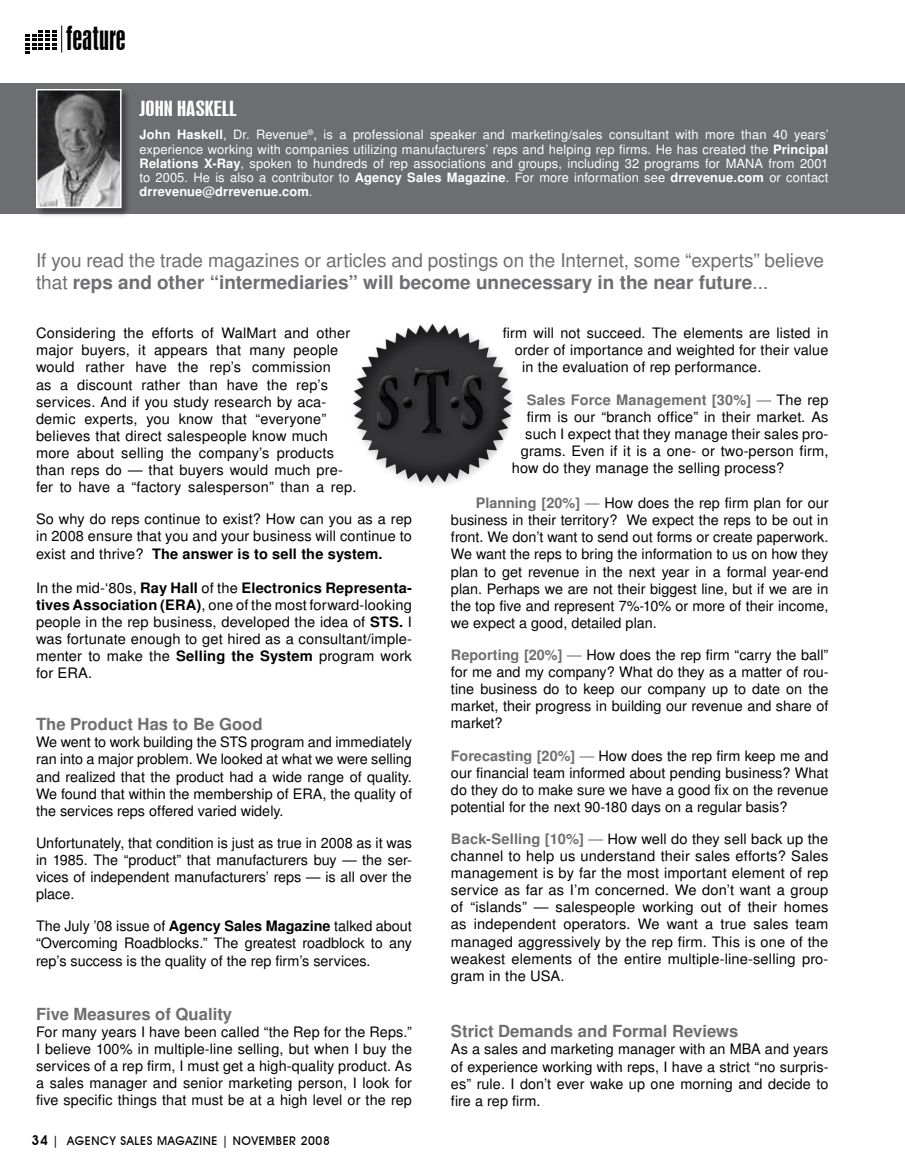
<style>
.page{position:relative;width:905px;height:1175px;background:#fff}
.page>*{position:absolute;margin:0;border:0;box-sizing:border-box;transform-origin:0 0}
.t1{font:700 76.65px "Adobe Garamond Pro";color:#000;scale:.58 1}
.t2{font:31.05px "Swiss 924 BT Regular B";color:#000}
.t3{font:19.5px "Swiss 924 BT Regular B";color:#fff;scale:1.25 1}
.t4{font:18.75px/22.5px "Turkish Sans SSK";color:#6d6e71}
.t5{font:700 16.5px "Turkish Sans SSK";color:#6d6e71}
.t6{font:14.25px/17.1px "Turkish Sans SSK";letter-spacing:.01em;color:#000;text-align:justify}
.t7{font:700 14.25px "Turkish Sans SSK";letter-spacing:.01em;color:#6d6e71}
.t8{font:12.75px/14.2px "Turkish Sans SSK";letter-spacing:.01em;color:#fff;text-align:justify}
.t9{font:500 12px "Avant Garde IT Cby BT";letter-spacing:.05em;color:#000}
.s1{font-weight:700}
.s2{font-weight:400}
.s3{font-weight:400;color:#000}
.s4{font-weight:700;color:#6d6e71}
.s5{color:#6d6e71}
.s6{font-size:61.2px}
.s7{font-size:93.75px}
.s8{font-weight:600;font-size:13.5px}
</style>
<div class="page">
<svg style="left:26px;top:26px;width:36px;height:28px"></svg>
<div style="left:353px;top:324px;width:159px;height:159px;background:#000;opacity:.5"></div>
<div style="left:342px;top:345px;width:171px;height:144px;background:#fff;opacity:.39"></div>
<div style="left:366px;top:357px;width:123px;height:83px;background:#fff;opacity:.75"></div>
<div style="left:370px;top:360px;width:123px;height:84px;background:#000;opacity:.75"></div>
<div style="left:0;top:83px;width:904px;height:131px;background:#6d6e71"></div>
<div style="left:35px;top:88px;width:96px;height:130px;background:#000;opacity:.4"></div>
<img style="left:38px;top:91px;width:81px;height:115px">
<div style="left:36px;top:89px;width:85px;height:119px;border:1px solid #fff"></div>
<h2 class="t2" style="left:66px;top:20px;width:61px">feature</h2>
<h3 class="t3" style="left:140px;top:97px;width:79px">John Haskell</h3>
<p class="t8" style="left:140px;top:127px;width:690px"><span class="s1">John Haskell</span>, Dr. Revenue<sup>®</sup>, is a professional speaker and marketing/sales consultant with more than 40 years’ experience working with companies utilizing manufacturers’ reps and helping rep firms. He has created the <span class="s1">Principal Relations X-Ray</span>, spoken to hundreds of rep associations and groups, including 32 programs for MANA from 2001 to 2005. He is also a contributor to <span class="s1">Agency Sales Magazine</span>. For more information see <span class="s1">drrevenue.com</span> or contact <span class="s1">drrevenue@drrevenue.com</span>.</p>
<h3 class="t4" style="left:36px;top:248px;width:789px">If you read the trade magazines or articles and postings on the Internet, some “experts” believe that <span class="s1">reps and other “intermediaries” will become unnecessary in the near future</span>...</h3>
<p class="t6" style="left:36px;top:324px;width:322px;text-align:left">Considering the efforts of WalMart and other major buyers, it appears that many people would rather have the rep’s commission<br>as a discount rather than have the rep’s services. And if you study research by aca&shy;demic experts, you know that “everyone” believes that direct salespeople know much more about selling the company’s products than reps do — that buyers would much pre&shy;fer to have a “factory salesperson” than a rep.</p>
<p class="t6" style="left:36px;top:510px;width:377px">So why do reps continue to exist? How can you as a rep in 2008 ensure that you and your business will continue to exist and thrive? <span class="s1">The answer is to sell the system.</span></p>
<p class="t6" style="left:36px;top:579px;width:377px">In the mid-‘80s, <span class="s1">Ray Hall</span> of the <span class="s1">Electronics Representa&shy;tives Association (ERA)</span>, one of the most forward-looking people in the rep business, developed the idea of <span class="s1">STS</span></p>
<p class="t6" style="left:503px;top:324px;width:327px">firm will not succeed. The elements are listed in</p>
<p class="t6" style="left:515px;top:341px;width:315px">order of importance and weighted for their value</p>
<p class="t6" style="left:522px;top:358px;width:241px">in the evaluation of rep performance.</p>
<p class="t7" style="left:526px;top:391px;width:303px">Sales Force Management [30%] <span class="s2">—</span> <span class="s3">The rep</span></p>
<p class="t6" style="left:526px;top:408px;width:303px">firm is our “branch office” in their market. As</p>
<p class="t6" style="left:525px;top:425px;width:305px">such I expect that they manage their sales pro-</p>
<p class="t6" style="left:521px;top:442px;width:309px">grams. Even if it is a one- or two-person firm,</p>
<p class="t6" style="left:512px;top:459px;width:274px">how do they manage the selling process?</p>
<p class="t6" style="left:451px;top:494px;width:379px;text-indent:25px"><span class="s4">Planning [20%]</span> <span class="s5">—</span> How does the rep firm plan for our business in their territory? We expect the reps to be out in front. We don’t want to send out forms or create paperwork.<br>We want the reps to bring the information to us on how they plan to get revenue in the next year in a formal year-end plan. Perhaps we are not their biggest line, but if we are in the top five and represent 7%-10% or more of their income, we expect a good, detailed plan.</p>
<p class="t6" style="left:451px;top:646px;width:379px"><span class="s4">Reporting [20%]</span> <span class="s5">—</span> How does the rep firm “carry the ball” for me and my company? What do they as a matter of rou&shy;tine business do to keep our company up to date on the market, their progress in building our revenue and share of market?</p>
<p class="t6" style="left:451px;top:746px;width:379px"><span class="s4">Forecasting [20%]</span> <span class="s5">—</span> How does the rep firm keep me and our financial team informed about pending business? What do they do to make sure we have a good fix on the revenue potential for the next 90-180 days on a regular basis?</p>
<p class="t6" style="left:451px;top:830px;width:379px"><span class="s4">Back-Selling [10%]</span> <span class="s5">—</span> How well do they sell back up the channel to help us understand their sales efforts? Sales management is by far the most important element of rep service as far as I’m concerned. We don’t want a group of “islands” — salespeople working out of their homes as independent operators. We want a true sales team managed aggressively by the rep firm. This is one of the weakest elements of the entire multiple-line-selling pro&shy;gram in the USA.</p>
<h1 class="t1" style="left:376px;top:359px;width:181px">s<span class="s6">·</span><span class="s7">T</span><span class="s6">·</span>S</h1>
<p class="t6" style="left:36px;top:613px;width:377px;text-indent:363px"><span class="s1">.</span> I was fortunate enough to get hired as a consultant/imple&shy;menter to make the <span class="s1">Selling the System</span> program work for ERA.</p>
<p class="t5" style="left:36px;top:714px;width:228px">The Product Has to Be Good</p>
<p class="t6" style="left:36px;top:733px;width:377px">We went to work building the STS program and immediately ran into a major problem. We looked at what we were selling and realized that the product had a wide range of quality.<br>We found that within the membership of ERA, the quality of the services reps offered varied widely.</p>
<p class="t6" style="left:36px;top:834px;width:377px">Unfortunately, that condition is just as true in 2008 as it was in 1985. The “product” that manufacturers buy — the ser&shy;vices of independent manufacturers’ reps — is all over the place.</p>
<p class="t6" style="left:36px;top:917px;width:377px">The July ’08 issue of <span class="s1">Agency Sales Magazine</span> talked about “Overcoming Roadblocks.” The greatest roadblock to any rep’s success is the quality of the rep firm’s services.</p>
<p class="t5" style="left:36px;top:1003px;width:198px">Five Measures of Quality</p>
<p class="t6" style="left:36px;top:1022px;width:377px">For many years I have been called “the Rep for the Reps.” I believe 100% in multiple-line selling, but when I buy the services of a rep firm, I must get a high-quality product. As a sales manager and senior marketing person, I look for five specific things that must be at a high level or the rep</p>
<p class="t5" style="left:451px;top:1021px;width:289px">Strict Demands and Formal Reviews</p>
<p class="t6" style="left:451px;top:1040px;width:379px">As a sales and marketing manager with an MBA and years of experience working with reps, I have a strict “no surpris&shy;es” rule. I don’t ever wake up one morning and decide to fire a rep firm.</p>
<p class="t9" style="left:32px;top:1133px;width:300px"><span class="s8">34</span> | AGENCY SALES MAGAZINE | NOVEMBER 2008</p>
</div>
